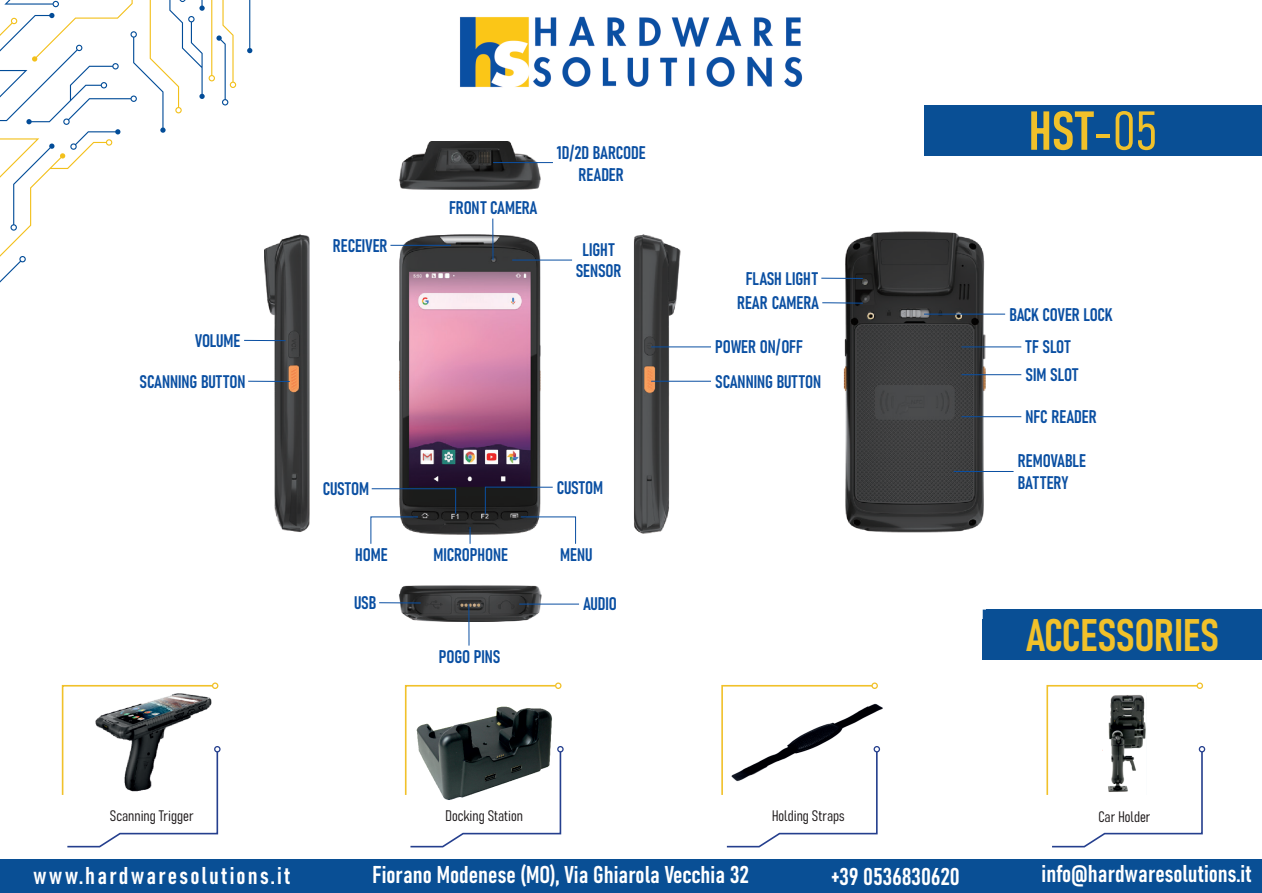
<style>
.page{position:relative;width:1262px;height:893px;background:#fff}
.page>*{position:absolute;margin:0;border:0;box-sizing:border-box;transform-origin:0 0}
.t1{font:54px "Bahnschrift";color:#f1c12a}
.t2{font:45px "Bahnschrift";letter-spacing:-.01em;color:#f1c12a}
.t3{font:24px "Bahnschrift";color:#fff}
.t4{font:24px "Bahnschrift";letter-spacing:.09em;color:#fff}
.t5{font:18px/21.6px "Bahnschrift";color:#0a4fa2}
.t6{font:15px "Bahnschrift";color:#231f20}
</style>
<div class="page">
<svg style="left:247px;top:48px;width:5px;height:5px"></svg>
<svg style="left:0;top:0;width:236px;height:282px"></svg>
<div style="left:924px;top:105px;width:337px;height:51px;background:#094f95"></div>
<img style="left:460px;top:16px;width:343px;height:71px">
<svg style="left:61px;top:684px;width:159px;height:164px"></svg>
<div style="left:212px;top:682px;width:6px;height:7px;border:1px solid #f1c12a;border-radius:50%"></div>
<svg style="left:404px;top:684px;width:159px;height:164px"></svg>
<div style="left:555px;top:682px;width:6px;height:7px;border:1px solid #f1c12a;border-radius:50%"></div>
<svg style="left:1046px;top:684px;width:157px;height:164px"></svg>
<div style="left:1198px;top:746px;width:7px;height:6px;border:1px solid #253f8e;border-radius:50%"></div>
<div style="left:1196px;top:682px;width:7px;height:7px;border:1px solid #f1c12a;border-radius:50%"></div>
<svg style="left:721px;top:684px;width:157px;height:164px"></svg>
<div style="left:873px;top:746px;width:7px;height:6px;border:1px solid #253f8e;border-radius:50%"></div>
<div style="left:871px;top:682px;width:7px;height:7px;border:1px solid #f1c12a;border-radius:50%"></div>
<div style="left:982px;top:609px;width:279px;height:50px;background:#094f95"></div>
<img style="left:821px;top:231px;width:164px;height:387px">
<img style="left:264px;top:141px;width:447px;height:480px">
<hr style="left:961px;top:346px;width:60px;height:1px;background:#0a4fa2">
<hr style="left:961px;top:374px;width:60px;height:1px;background:#0a4fa2">
<hr style="left:961px;top:416px;width:60px;height:1px;background:#0a4fa2">
<hr style="left:953px;top:471px;width:60px;height:1px;background:#0a4fa2">
<hr style="left:821px;top:278px;width:42px;height:1px;background:#0a4fa2">
<svg style="left:822px;top:302px;width:41px;height:1px"></svg>
<hr style="left:924px;top:314px;width:81px;height:1px;background:#0a4fa2">
<hr style="left:651px;top:346px;width:60px;height:1px;background:#0a4fa2">
<hr style="left:651px;top:381px;width:60px;height:1px;background:#0a4fa2">
<hr style="left:244px;top:340px;width:42px;height:1px;background:#0a4fa2">
<hr style="left:248px;top:381px;width:42px;height:1px;background:#0a4fa2">
<hr style="left:493px;top:162px;width:60px;height:1px;background:#0a4fa2">
<hr style="left:379px;top:602px;width:42px;height:1px;background:#0a4fa2">
<hr style="left:519px;top:604px;width:60px;height:1px;background:#0a4fa2">
<svg style="left:468px;top:603px;width:1px;height:43px"></svg>
<svg style="left:470px;top:527px;width:1px;height:16px"></svg>
<hr style="left:390px;top:245px;width:61px;height:1px;background:#0a4fa2">
<hr style="left:512px;top:260px;width:60px;height:1px;background:#0a4fa2">
<svg style="left:492px;top:218px;width:1px;height:42px"></svg>
<svg style="left:370px;top:488px;width:86px;height:56px"></svg>
<svg style="left:485px;top:487px;width:91px;height:57px"></svg>
<div style="left:0;top:859px;width:1262px;height:34px;background:#094f95"></div>
<p class="t5" style="left:195px;top:331px;width:47px">VOLUME</p>
<p class="t5" style="left:140px;top:371px;width:107px">SCANNING BUTTON</p>
<p class="t5" style="left:449px;top:198px;width:90px">FRONT CAMERA</p>
<p class="t5" style="left:557px;top:143px;width:90px;text-align:center">1D/2D BARCODE<br>READER</p>
<p class="t5" style="left:333px;top:235px;width:56px">RECEIVER</p>
<p class="t5" style="left:575px;top:239px;width:47px;text-align:center">LIGHT<br>SENSOR</p>
<p class="t5" style="left:323px;top:479px;width:48px">CUSTOM</p>
<p class="t5" style="left:557px;top:477px;width:48px">CUSTOM</p>
<p class="t5" style="left:355px;top:545px;width:34px">HOME</p>
<p class="t5" style="left:560px;top:544px;width:34px">MENU</p>
<p class="t5" style="left:433px;top:545px;width:76px">MICROPHONE</p>
<p class="t5" style="left:354px;top:593px;width:24px">USB</p>
<p class="t5" style="left:583px;top:594px;width:35px">AUDIO</p>
<p class="t5" style="left:439px;top:646px;width:63px">POGO PINS</p>
<p class="t5" style="left:737px;top:267px;width:84px;line-height:24.6px;text-align:center">FLASH LIGHT<br>REAR CAMERA</p>
<p class="t5" style="left:715px;top:330px;width:107px;line-height:34.8px">POWER ON/OFF<br>SCANNING BUTTON</p>
<h1 class="t1" style="left:1028px;top:107px;width:130px">HST-05</h1>
<p class="t5" style="left:1009px;top:304px;width:105px">BACK COVER LOCK</p>
<p class="t5" style="left:1025px;top:334px;width:54px;line-height:27.8px">TF SLOT<br>SIM SLOT</p>
<p class="t5" style="left:1025px;top:407px;width:73px">NFC READER</p>
<p class="t5" style="left:1017px;top:451px;width:70px">REMOVABLE<br>BATTERY</p>
<h2 class="t2" style="left:1025px;top:614px;width:195px">ACCESSORIES</h2>
<p class="t6" style="left:110px;top:808px;width:85px">Scanning Trigger</p>
<p class="t6" style="left:445px;top:808px;width:79px">Docking Station</p>
<p class="t6" style="left:772px;top:808px;width:74px">Holding Straps</p>
<p class="t6" style="left:1098px;top:810px;width:54px">Car Holder</p>
<h3 class="t4" style="left:33px;top:865px;width:259px">www.hardwaresolutions.it</h3>
<h3 class="t3" style="left:372px;top:864px;width:378px">Fiorano Modenese (MO), Via Ghiarola Vecchia 32</h3>
<h3 class="t3" style="left:831px;top:865px;width:130px">+39 0536830620</h3>
<h3 class="t3" style="left:1041px;top:863px;width:211px">info@hardwaresolutions.it</h3>
</div>
